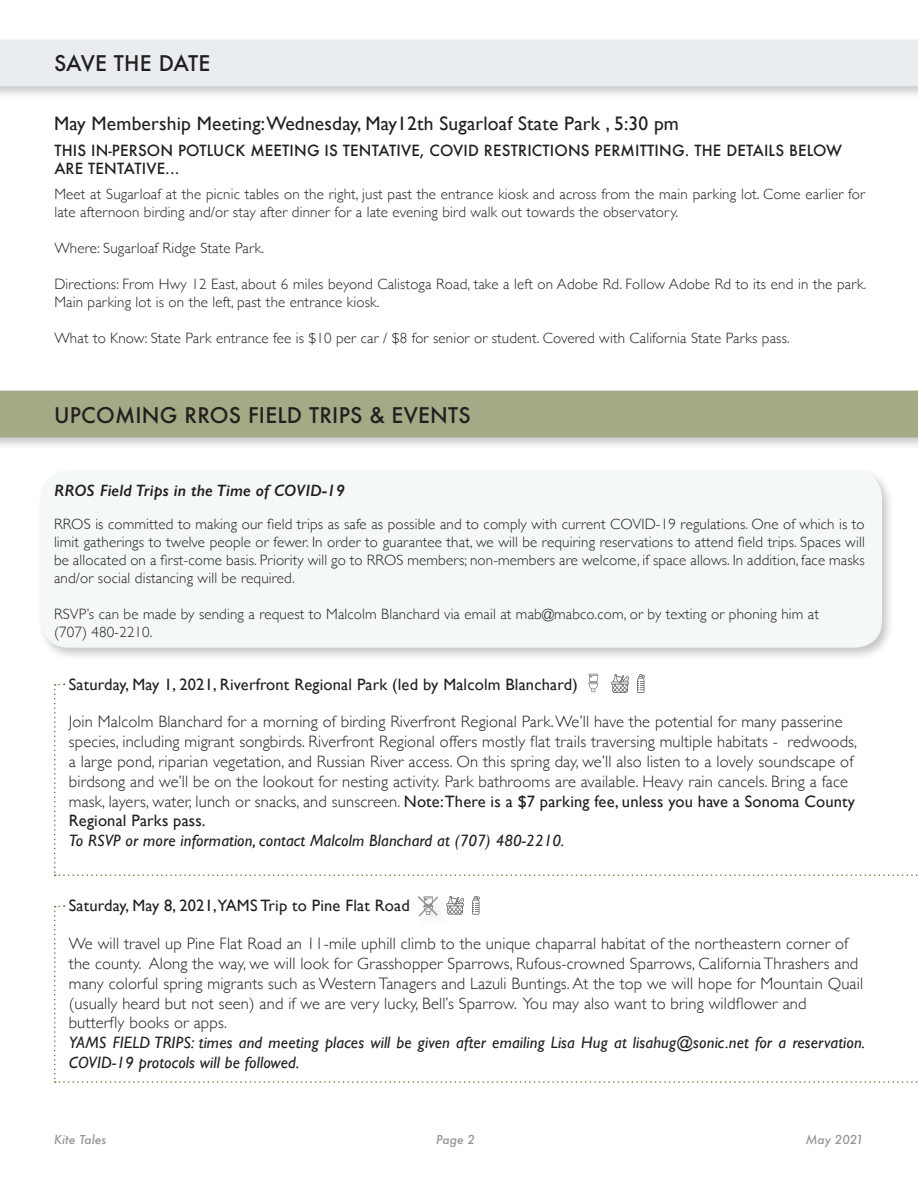
<style>
.page{position:relative;width:918px;height:1188px;background:#fff}
.page>*{position:absolute;margin:0;border:0;box-sizing:border-box;transform-origin:0 0}
.t1{font:500 21px "Futura";letter-spacing:.01em;color:#231f20}
.t2{font:19.5px "Gill Sans";letter-spacing:.01em;color:#231f20}
.t3{font:300 16.5px/19.8px "Gill Sans";letter-spacing:.01em;color:#231f20}
.t4{font:italic 16.5px/19.8px "Gill Sans";letter-spacing:.01em;color:#231f20}
.t5{font:16.5px "Gill Sans";letter-spacing:.01em;color:#231f20}
.t6{font:italic 600 16.5px "Gill Sans";letter-spacing:.01em;color:#231f20}
.t7{font:300 15px/18px "Gill Sans";letter-spacing:.01em;color:#231f20}
.t8{font:500 15px/18px "Futura";letter-spacing:.01em;color:#231f20}
.t9{font:italic 500 12px "Futura";color:#939598}
.s1{font-weight:400}
</style>
<div class="page">
<div style="left:0;top:36px;width:918px;height:63px;background:#231f20;opacity:.25"></div>
<div style="left:0;top:40px;width:918px;height:46px;background:#eaedf0"></div>
<div style="left:38px;top:467px;width:857px;height:193px;background:#231f20;opacity:.25"></div>
<div style="left:41px;top:471px;width:841px;height:177px;background:#f5f8f8;border-radius:27px"></div>
<div style="left:0;top:387px;width:918px;height:63px;background:#231f20;opacity:.25"></div>
<div style="left:0;top:391px;width:918px;height:46px;background:#a4aa86"></div>
<svg style="left:54px;top:674px;width:864px;height:202px"></svg>
<svg style="left:54px;top:896px;width:864px;height:187px"></svg>
<h1 class="t1" style="left:54px;top:49px;width:158px">SAVE THE DATE</h1>
<h2 class="t2" style="left:54px;top:112px;width:627px">May Membership Meeting: Wednesday, May12th Sugarloaf State Park , 5:30 pm</h2>
<p class="t8" style="left:54px;top:141px;width:789px">THIS IN-PERSON POTLUCK MEETING IS TENTATIVE, COVID RESTRICTIONS PERMITTING. THE DETAILS BELOW<br>ARE TENTATIVE...</p>
<p class="t7" style="left:54px;top:184px;width:812px">Meet at Sugarloaf at the picnic tables on the right, just past the entrance kiosk and across from the main parking lot. Come earlier for late afternoon birding and/or stay after dinner for a late evening bird walk out towards the observatory.</p>
<p class="t7" style="left:54px;top:238px;width:211px">Where: Sugarloaf Ridge State Park.</p>
<p class="t7" style="left:54px;top:274px;width:814px">Directions: From Hwy 12 East, about 6 miles beyond Calistoga Road, take a left on Adobe Rd. Follow Adobe Rd to its end in the park.<br>Main parking lot is on the left, past the entrance kiosk.</p>
<p class="t7" style="left:54px;top:328px;width:737px">What to Know: State Park entrance fee is $10 per car / $8 for senior or student. Covered with California State Parks pass.</p>
<h1 class="t1" style="left:54px;top:400px;width:418px">UPCOMING RROS FIELD TRIPS &amp; EVENTS</h1>
<p class="t6" style="left:54px;top:481px;width:293px">RROS Field Trips in the Time of COVID-19</p>
<p class="t7" style="left:54px;top:515px;width:812px;text-align:justify">RROS is committed to making our field trips as safe as possible and to comply with current COVID-19 regulations. One of which is to limit gatherings to twelve people or fewer. In order to guarantee that, we will be requiring reservations to attend field trips. Spaces will be allocated on a first-come basis. Priority will go to RROS members; non-members are welcome, if space allows. In addition, face masks and/or social distancing will be required.</p>
<p class="t7" style="left:54px;top:605px;width:766px">RSVP’s can be made by sending a request to Malcolm Blanchard via email at mab@mabco.com, or by texting or phoning him at (707) 480-2210.</p>
<p class="t5" style="left:69px;top:674px;width:510px">Saturday, May 1, 2021, Riverfront Regional Park (led by Malcolm Blanchard)</p>
<p class="t3" style="left:69px;top:711px;width:790px">Join Malcolm Blanchard for a morning of birding Riverfront Regional Park. We’ll have the potential for many passerine species, including migrant songbirds. Riverfront Regional offers mostly flat trails traversing multiple habitats - redwoods, a large pond, riparian vegetation, and Russian River access. On this spring day, we’ll also listen to a lovely soundscape of birdsong and we’ll be on the lookout for nesting activity. Park bathrooms are available. Heavy rain cancels. Bring a face mask, layers, water, lunch or snacks, and sunscreen. <span class="s1">Note: There is a $7 parking fee, unless you have a Sonoma County Regional Parks pass.</span></p>
<p class="t4" style="left:69px;top:831px;width:497px">To RSVP or more information, contact Malcolm Blanchard at (707) 480-2210.</p>
<p class="t5" style="left:69px;top:896px;width:342px">Saturday, May 8, 2021,YAMS Trip to Pine Flat Road</p>
<p class="t3" style="left:69px;top:933px;width:796px">We will travel up Pine Flat Road an 11-mile uphill climb to the unique chaparral habitat of the northeastern corner of the county. Along the way, we will look for Grasshopper Sparrows, Rufous-crowned Sparrows, California Thrashers and many colorful spring migrants such as Western Tanagers and Lazuli Buntings. At the top we will hope for Mountain Quail (usually heard but not seen) and if we are very lucky, Bell’s Sparrow. You may also want to bring wildflower and butterfly books or apps.</p>
<p class="t4" style="left:69px;top:1033px;width:798px">YAMS FIELD TRIPS: times and meeting places will be given after emailing Lisa Hug at lisahug@sonic.net for a reservation.<br>COVID-19 protocols will be followed.</p>
<p class="t9" style="left:54px;top:1131px;width:54px">Kite Tales</p>
<p class="t9" style="left:436px;top:1131px;width:40px">Page 2</p>
<p class="t9" style="left:806px;top:1131px;width:59px">May 2021</p>
</div>
